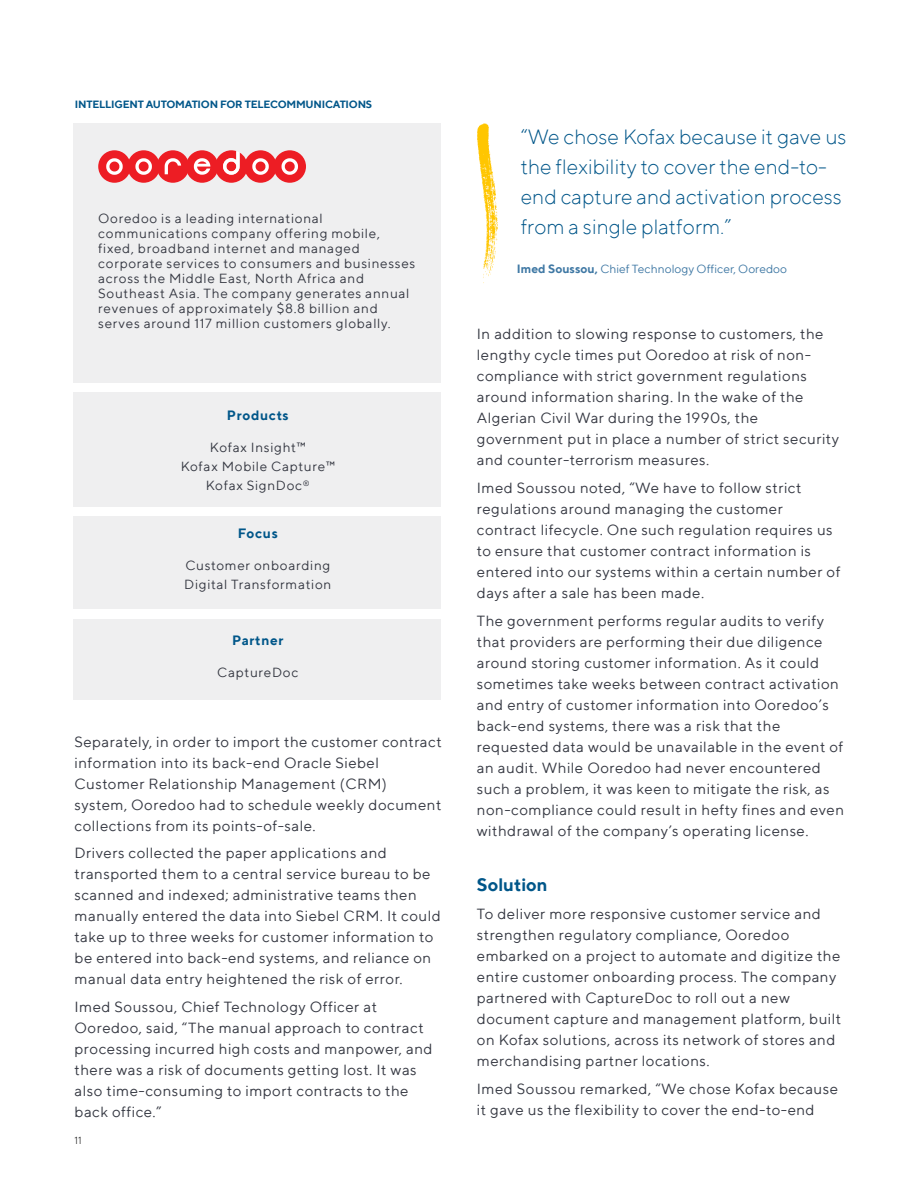
<style>
.page{position:relative;width:918px;height:1188px;background:#fff}
.page>*{position:absolute;margin:0;border:0;box-sizing:border-box;transform-origin:0 0}
.t1{font:300 21px/30px "TT Norms";color:#005689}
.t2{font:700 18px "TT Norms";color:#005689}
.t3{font:15px/21px "TT Norms";letter-spacing:.03em;color:#343741}
.t4{font:13.5px/15px "TT Norms";letter-spacing:.05em;color:#343741}
.t5{font:700 13.5px "TT Norms";letter-spacing:.05em;color:#005689}
.t6{font:12px "TT Norms";color:#3f78a4}
.t7{font:700 10.5px "TT Norms";letter-spacing:-.02em;color:#005689}
.t8{font:300 10.5px "TT Norms";color:#000}
.s1{font-weight:700}
</style>
<div class="page">
<div style="left:73px;top:123px;width:368px;height:259px;background:#efeff0"></div>
<div style="left:73px;top:392px;width:368px;height:115px;background:#efeff0"></div>
<div style="left:73px;top:517px;width:368px;height:92px;background:#efeff0"></div>
<div style="left:73px;top:619px;width:368px;height:81px;background:#efeff0"></div>
<div style="left:98px;top:150px;width:33px;height:33px;background:#ed1d24;border-radius:50%"></div>
<svg style="left:106px;top:158px;width:17px;height:17px"></svg>
<div style="left:127px;top:150px;width:33px;height:33px;background:#ed1d24;border-radius:50%"></div>
<svg style="left:135px;top:158px;width:17px;height:17px"></svg>
<div style="left:244px;top:150px;width:33px;height:33px;background:#ed1d24;border-radius:50%"></div>
<div style="left:274px;top:150px;width:32px;height:33px;background:#ed1d24;border-radius:50%"></div>
<svg style="left:282px;top:158px;width:16px;height:17px"></svg>
<div style="left:157px;top:150px;width:32px;height:33px;background:#ed1d24;border-radius:50%"></div>
<svg style="left:165px;top:158px;width:16px;height:16px"></svg>
<div style="left:186px;top:150px;width:32px;height:33px;background:#ed1d24;border-radius:50%"></div>
<svg style="left:194px;top:150px;width:75px;height:33px"></svg>
<svg style="left:477px;top:123px;width:21px;height:160px"></svg>
<p class="t7" style="left:75px;top:98px;width:299px">INTELLIGENT AUTOMATION FOR TELECOMMUNICATIONS</p>
<p class="t4" style="left:98px;top:210px;width:319px">Ooredoo is a leading international communications company offering mobile, fixed, broadband internet and managed corporate services to consumers and businesses across the Middle East, North Africa and Southeast Asia. The company generates annual revenues of approximately $8.8 billion and serves around 117 million customers globally.</p>
<p class="t5" style="left:227px;top:407px;width:63px">Products</p>
<p class="t4" style="left:181px;top:437px;width:156px;line-height:19.5px;text-align:center">Kofax Insight™<br>Kofax Mobile Capture™<br>Kofax SignDoc<sup>®</sup></p>
<p class="t5" style="left:238px;top:525px;width:42px">Focus</p>
<p class="t4" style="left:184px;top:555px;width:149px;line-height:19.5px">Customer onboarding<br>Digital Transformation</p>
<p class="t5" style="left:232px;top:632px;width:53px">Partner</p>
<p class="t4" style="left:217px;top:664px;width:83px">CaptureDoc</p>
<p class="t3" style="left:75px;top:731px;width:369px">Separately, in order to import the customer contract information into its back-end Oracle Siebel Customer Relationship Management (CRM) system, Ooredoo had to schedule weekly document collections from its points-of-sale.</p>
<p class="t3" style="left:75px;top:842px;width:368px">Drivers collected the paper applications and transported them to a central service bureau to be scanned and indexed; administrative teams then manually entered the data into Siebel CRM. It could take up to three weeks for customer information to be entered into back-end systems, and reliance on manual data entry heightened the risk of error.</p>
<p class="t3" style="left:75px;top:996px;width:359px">Imed Soussou, Chief Technology Officer at Ooredoo, said, “The manual approach to contract processing incurred high costs and manpower, and there was a risk of documents getting lost. It was also time-consuming to import contracts to the back office.”</p>
<p class="t8" style="left:75px;top:1134px;width:9px">11</p>
<h1 class="t1" style="left:521px;top:121px;width:327px">“We chose Kofax because it gave us the flexibility to cover the end-to&shy;end capture and activation process from a single platform.”</h1>
<p class="t6" style="left:517px;top:261px;width:272px"><span class="s1">Imed Soussou,</span> Chief Technology Officer, Ooredoo</p>
<p class="t3" style="left:477px;top:323px;width:364px">In addition to slowing response to customers, the lengthy cycle times put Ooredoo at risk of non&shy;compliance with strict government regulations around information sharing. In the wake of the Algerian Civil War during the 1990s, the government put in place a number of strict security and counter-terrorism measures.</p>
<p class="t3" style="left:477px;top:477px;width:365px">Imed Soussou noted, “We have to follow strict regulations around managing the customer contract lifecycle. One such regulation requires us to ensure that customer contract information is entered into our systems within a certain number of days after a sale has been made.</p>
<p class="t3" style="left:477px;top:610px;width:369px">The government performs regular audits to verify that providers are performing their due diligence around storing customer information. As it could sometimes take weeks between contract activation and entry of customer information into Ooredoo’s back-end systems, there was a risk that the requested data would be unavailable in the event of an audit. While Ooredoo had never encountered such a problem, it was keen to mitigate the risk, as non-compliance could result in hefty fines and even withdrawal of the company’s operating license.</p>
<p class="t2" style="left:477px;top:874px;width:72px">Solution</p>
<p class="t3" style="left:477px;top:903px;width:366px">To deliver more responsive customer service and strengthen regulatory compliance, Ooredoo embarked on a project to automate and digitize the entire customer onboarding process. The company partnered with CaptureDoc to roll out a new document capture and management platform, built on Kofax solutions, across its network of stores and merchandising partner locations.</p>
<p class="t3" style="left:477px;top:1078px;width:363px">Imed Soussou remarked, “We chose Kofax because it gave us the flexibility to cover the end-to-end</p>
</div>
